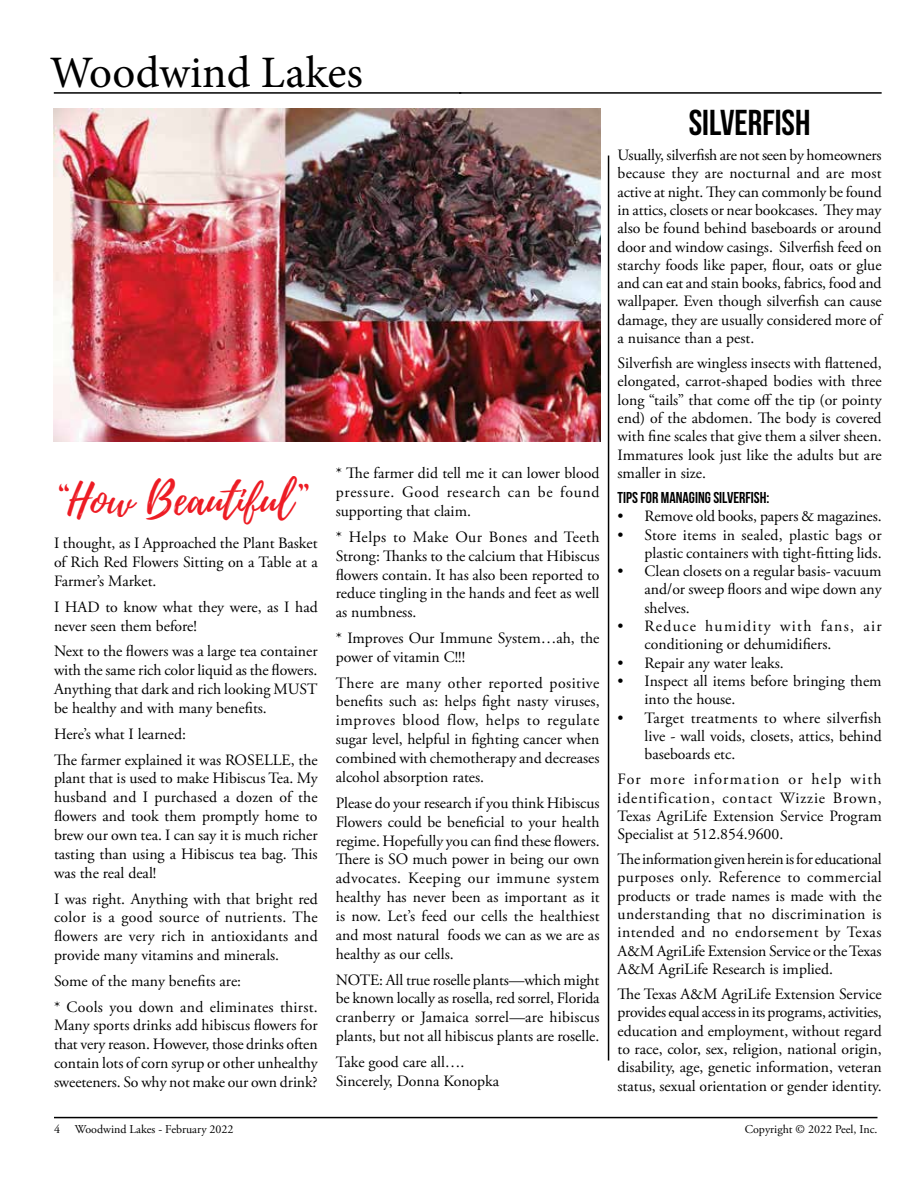
<style>
.page{position:relative;width:918px;height:1188px;background:#fff}
.page>*{position:absolute;margin:0;border:0;box-sizing:border-box;transform-origin:0 0}
.t1{font:45px "Minion Pro";color:#000}
.t2{font:43.5px "Playlist Script";color:#ed1c24}
.t3{font:36px "Bebas Neue";color:#000}
.t4{font:15.75px/18.9px "Adobe Garamond Pro";color:#000;text-align:justify}
.t5{font:15.75px "Bebas Neue";color:#000}
.t6{font:12px "Adobe Garamond Pro";color:#000}
.s1{font-family:"Ananda"}
</style>
<div class="page">
<hr style="left:54px;top:1117px;width:824px;height:1px;background:#000">
<hr style="left:54px;top:92px;width:407px;height:2px;background:#000">
<hr style="left:459px;top:92px;width:423px;height:2px;background:#000">
<img style="left:54px;top:108px;width:547px;height:334px">
<hr style="left:608px;top:156px;width:1px;height:905px;background:#000">
<h1 class="t1" style="left:50px;top:43px;width:315px">Woodwind Lakes</h1>
<h2 class="t2" style="left:54px;top:469px;width:255px"><span class="s1">“</span>How Beautiful<span class="s1">”</span></h2>
<p class="t4" style="left:336px;top:464px;width:265px">* The farmer did tell me it can lower blood pressure. Good research can be found supporting that claim.</p>
<p class="t4" style="left:336px;top:528px;width:265px">* Helps to Make Our Bones and Teeth Strong: Thanks to the calcium that Hibiscus flowers contain. It has also been reported to reduce tingling in the hands and feet as well as numbness.</p>
<p class="t4" style="left:336px;top:629px;width:265px">* Improves Our Immune System…ah, the power of vitamin C!!!</p>
<p class="t4" style="left:336px;top:674px;width:265px">There are many other reported positive benefits such as: helps fight nasty viruses, improves blood flow, helps to regulate sugar level, helpful in fighting cancer when combined with chemotherapy and decreases alcohol absorption rates.</p>
<p class="t4" style="left:336px;top:794px;width:265px">Please do your research if you think Hibiscus Flowers could be beneficial to your health regime. Hopefully you can find these flowers.<br>There is SO much power in being our own advocates. Keeping our immune system healthy has never been as important as it is now. Let’s feed our cells the healthiest and most natural foods we can as we are as healthy as our cells.</p>
<p class="t4" style="left:336px;top:971px;width:265px">NOTE: All true roselle plants—which might be known locally as rosella, red sorrel, Florida cranberry or Jamaica sorrel—are hibiscus plants, but not all hibiscus plants are roselle.</p>
<p class="t4" style="left:336px;top:1053px;width:165px">Take good care all….<br>Sincerely, Donna Konopka</p>
<p class="t4" style="left:54px;top:535px;width:265px">I thought, as I Approached the Plant Basket of Rich Red Flowers Sitting on a Table at a Farmer’s Market.</p>
<p class="t4" style="left:54px;top:598px;width:265px">I HAD to know what they were, as I had never seen them before!</p>
<p class="t4" style="left:54px;top:643px;width:265px">Next to the flowers was a large tea container with the same rich color liquid as the flowers.<br>Anything that dark and rich looking MUST be healthy and with many benefits.</p>
<p class="t4" style="left:54px;top:722px;width:265px;line-height:25.7px">Here’s what I learned:<br>The farmer explained it was ROSELLE, the</p>
<p class="t4" style="left:54px;top:770px;width:265px">plant that is used to make Hibiscus Tea. My husband and I purchased a dozen of the flowers and took them promptly home to brew our own tea. I can say it is much richer tasting than using a Hibiscus tea bag. This was the real deal!</p>
<p class="t4" style="left:54px;top:890px;width:265px">I was right. Anything with that bright red color is a good source of nutrients. The flowers are very rich in antioxidants and provide many vitamins and minerals.</p>
<p class="t4" style="left:54px;top:969px;width:265px;line-height:25.7px">Some of the many benefits are:<br>* Cools you down and eliminates thirst.</p>
<p class="t4" style="left:54px;top:1017px;width:265px">Many sports drinks add hibiscus flowers for that very reason. However, those drinks often contain lots of corn syrup or other unhealthy sweeteners. So why not make our own drink?</p>
<h3 class="t3" style="left:689px;top:103px;width:123px">SILVERFISH</h3>
<p class="t4" style="left:618px;top:146px;width:266px;line-height:18.3px">Usually, silverfish are not seen by homeowners because they are nocturnal and are most active at night. They can commonly be found in attics, closets or near bookcases. They may also be found behind baseboards or around door and window casings. Silverfish feed on starchy foods like paper, flour, oats or glue and can eat and stain books, fabrics, food and wallpaper. Even though silverfish can cause damage, they are usually considered more of a nuisance than a pest.</p>
<p class="t4" style="left:618px;top:355px;width:266px;line-height:18.3px">Silverfish are wingless insects with flattened, elongated, carrot-shaped bodies with three long “tails” that come off the tip (or pointy end) of the abdomen. The body is covered with fine scales that give them a silver sheen.<br>Immatures look just like the adults but are smaller in size.</p>
<p class="t5" style="left:618px;top:489px;width:153px">TIPS FOR MANAGING SILVERFISH:</p>
<p class="t4" style="left:618px;top:507px;width:266px">• Remove old books, papers &amp; magazines.</p>
<p class="t4" style="left:618px;top:526px;width:266px;line-height:18.3px;text-align:right">• Store items in sealed, plastic bags or plastic containers with tight-fitting lids.</p>
<p class="t4" style="left:645px;top:563px;width:239px;line-height:18.3px;text-indent:-27px">• Clean closets on a regular basis- vacuum and/or sweep floors and wipe down any shelves.</p>
<p class="t4" style="left:645px;top:617px;width:239px;line-height:18.3px;text-indent:-27px">• Reduce humidity with fans, air conditioning or dehumidifiers.</p>
<p class="t4" style="left:618px;top:654px;width:168px">• Repair any water leaks.</p>
<p class="t4" style="left:645px;top:672px;width:239px;line-height:18.3px;text-indent:-27px">• Inspect all items before bringing them into the house.</p>
<p class="t4" style="left:645px;top:709px;width:239px;line-height:18.3px;text-indent:-27px">• Target treatments to where silverfish live - wall voids, closets, attics, behind baseboards etc.</p>
<p class="t4" style="left:618px;top:771px;width:266px;line-height:18.3px">For more information or help with identification, contact Wizzie Brown, Texas AgriLife Extension Service Program Specialist at 512.854.9600.</p>
<p class="t4" style="left:618px;top:851px;width:266px;line-height:18.3px">The information given herein is for educational purposes only. Reference to commercial products or trade names is made with the understanding that no discrimination is intended and no endorsement by Texas A&amp;M AgriLife Extension Service or the Texas A&amp;M AgriLife Research is implied.</p>
<p class="t4" style="left:618px;top:985px;width:266px;line-height:18.3px">The Texas A&amp;M AgriLife Extension Service provides equal access in its programs, activities, education and employment, without regard to race, color, sex, religion, national origin, disability, age, genetic information, veteran status, sexual orientation or gender identity.</p>
<p class="t6" style="left:54px;top:1122px;width:181px">4 Woodwind Lakes - February 2022</p>
<p class="t6" style="left:745px;top:1122px;width:134px">Copyright © 2022 Peel, Inc.</p>
</div>
